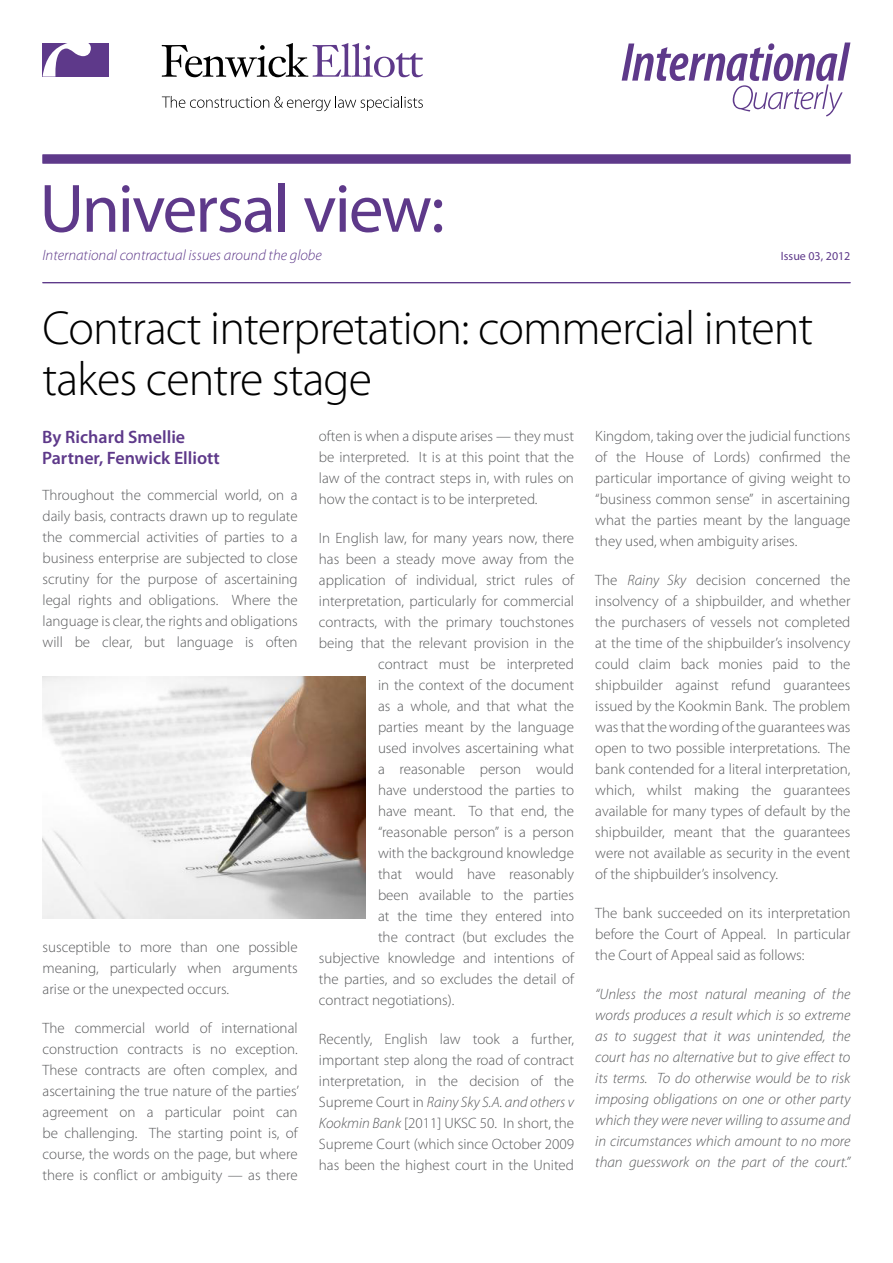
<style>
.page{position:relative;width:893px;height:1263px;background:#fff}
.page>*{position:absolute;margin:0;border:0;box-sizing:border-box;transform-origin:0 0}
.t1{font:69px "Myriad Pro";letter-spacing:-.03em;color:#5e398a}
.t2{font:300 48px/51px "Myriad Pro";letter-spacing:-.02em;color:#000}
.t3{font:600 18px/21px "Myriad Pro";color:#5e398a}
.t4{font:300 15px/21px "Myriad Pro";color:#58595b;text-align:justify}
.t5{font:italic 300 15px/21px "Myriad Pro";color:#58595b;text-align:justify}
.t6{font:italic 300 15px "Myriad Pro";color:#5e398a}
.t7{font:12px "Myriad Pro";color:#5e398a}
.s1{font-style:italic}
</style>
<div class="page">
<svg style="left:162px;top:43px;width:261px;height:34px"></svg>
<div style="left:43px;top:43px;width:66px;height:34px;background:#5e398a"></div>
<svg style="left:43px;top:43px;width:48px;height:34px"></svg>
<svg style="left:162px;top:96px;width:261px;height:15px"></svg>
<svg style="left:622px;top:43px;width:228px;height:73px"></svg>
<hr style="left:43px;top:282px;width:807px;height:1px;background:#5e398a">
<div style="left:43px;top:154px;width:807px;height:9px;background:#5e398a"></div>
<img style="left:43px;top:676px;width:322px;height:242px">
<h1 class="t1" style="left:40px;top:166px;width:407px">Universal view:</h1>
<p class="t6" style="left:43px;top:246px;width:281px">International contractual issues around the globe</p>
<p class="t7" style="left:781px;top:249px;width:71px">Issue 03, 2012</p>
<h2 class="t2" style="left:43px;top:302px;width:772px">Contract interpretation: commercial intent takes centre stage</h2>
<p class="t3" style="left:42px;top:426px;width:179px">By Richard Smellie<br>Partner, Fenwick Elliott</p>
<p class="t4" style="left:595px;top:425px;width:257px">Kingdom, taking over the judicial functions of the House of Lords) confirmed the particular importance of giving weight to “business common sense” in ascertaining what the parties meant by the language they used, when ambiguity arises.</p>
<p class="t4" style="left:595px;top:569px;width:257px">The <span class="s1">Rainy Sky</span> decision concerned the insolvency of a shipbuilder, and whether the purchasers of vessels not completed at the time of the shipbuilder’s insolvency could claim back monies paid to the shipbuilder against refund guarantees issued by the Kookmin Bank. The problem was that the wording of the guarantees was open to two possible interpretations. The bank contended for a literal interpretation, which, whilst making the guarantees available for many types of default by the shipbuilder, meant that the guarantees were not available as security in the event of the shipbuilder’s insolvency.</p>
<p class="t4" style="left:595px;top:902px;width:257px">The bank succeeded on its interpretation before the Court of Appeal. In particular the Court of Appeal said as follows:</p>
<p class="t5" style="left:595px;top:983px;width:257px">“Unless the most natural meaning of the words produces a result which is so extreme as to suggest that it was unintended, the court has no alternative but to give effect to its terms. To do otherwise would be to risk imposing obligations on one or other party which they were never willing to assume and in circumstances which amount to no more than guesswork on the part of the court.”</p>
<p class="t4" style="left:319px;top:425px;width:257px">often is when a dispute arises — they must be interpreted. It is at this point that the law of the contract steps in, with rules on how the contact is to be interpreted.</p>
<p class="t4" style="left:319px;top:527px;width:257px">In English law, for many years now, there</p>
<p class="t4" style="left:319px;top:548px;width:257px">has been a steady move away from the</p>
<p class="t4" style="left:319px;top:569px;width:257px">application of individual, strict rules of</p>
<p class="t4" style="left:319px;top:590px;width:257px">interpretation, particularly for commercial</p>
<p class="t4" style="left:319px;top:611px;width:257px">contracts, with the primary touchstones</p>
<p class="t4" style="left:319px;top:632px;width:257px">being that the relevant provision in the</p>
<p class="t4" style="left:378px;top:653px;width:198px">contract must be interpreted</p>
<p class="t4" style="left:378px;top:674px;width:198px">in the context of the document</p>
<p class="t4" style="left:378px;top:695px;width:198px">as a whole, and that what the</p>
<p class="t4" style="left:378px;top:716px;width:198px">parties meant by the language</p>
<p class="t4" style="left:378px;top:737px;width:198px">used involves ascertaining what</p>
<p class="t4" style="left:378px;top:758px;width:198px">a reasonable person would</p>
<p class="t4" style="left:378px;top:779px;width:198px">have understood the parties to</p>
<p class="t4" style="left:378px;top:800px;width:198px">have meant. To that end, the</p>
<p class="t4" style="left:378px;top:821px;width:198px">“reasonable person” is a person</p>
<p class="t4" style="left:378px;top:842px;width:198px">with the background knowledge</p>
<p class="t4" style="left:378px;top:863px;width:198px">that would have reasonably</p>
<p class="t4" style="left:378px;top:884px;width:198px">been available to the parties</p>
<p class="t4" style="left:378px;top:905px;width:198px">at the time they entered into</p>
<p class="t4" style="left:378px;top:926px;width:198px">the contract (but excludes the</p>
<p class="t4" style="left:319px;top:947px;width:257px">subjective knowledge and intentions of</p>
<p class="t4" style="left:319px;top:968px;width:257px">the parties, and so excludes the detail of</p>
<p class="t4" style="left:319px;top:989px;width:137px">contract negotiations).</p>
<p class="t4" style="left:319px;top:1028px;width:257px">Recently, English law took a further, important step along the road of contract interpretation, in the decision of the Supreme Court in <span class="s1">Rainy Sky S.A. and others v Kookmin Bank</span> [2011] UKSC 50. In short, the Supreme Court (which since October 2009 has been the highest court in the United</p>
<p class="t4" style="left:43px;top:485px;width:257px">Throughout the commercial world, on a daily basis, contracts drawn up to regulate the commercial activities of parties to a business enterprise are subjected to close scrutiny for the purpose of ascertaining legal rights and obligations. Where the language is clear, the rights and obligations will be clear, but language is often</p>
<p class="t4" style="left:43px;top:936px;width:257px">susceptible to more than one possible meaning, particularly when arguments arise or the unexpected occurs.</p>
<p class="t4" style="left:43px;top:1017px;width:258px">The commercial world of international construction contracts is no exception.<br>These contracts are often complex, and ascertaining the true nature of the parties’ agreement on a particular point can be challenging. The starting point is, of course, the words on the page, but where there is conflict or ambiguity — as there</p>
</div>
